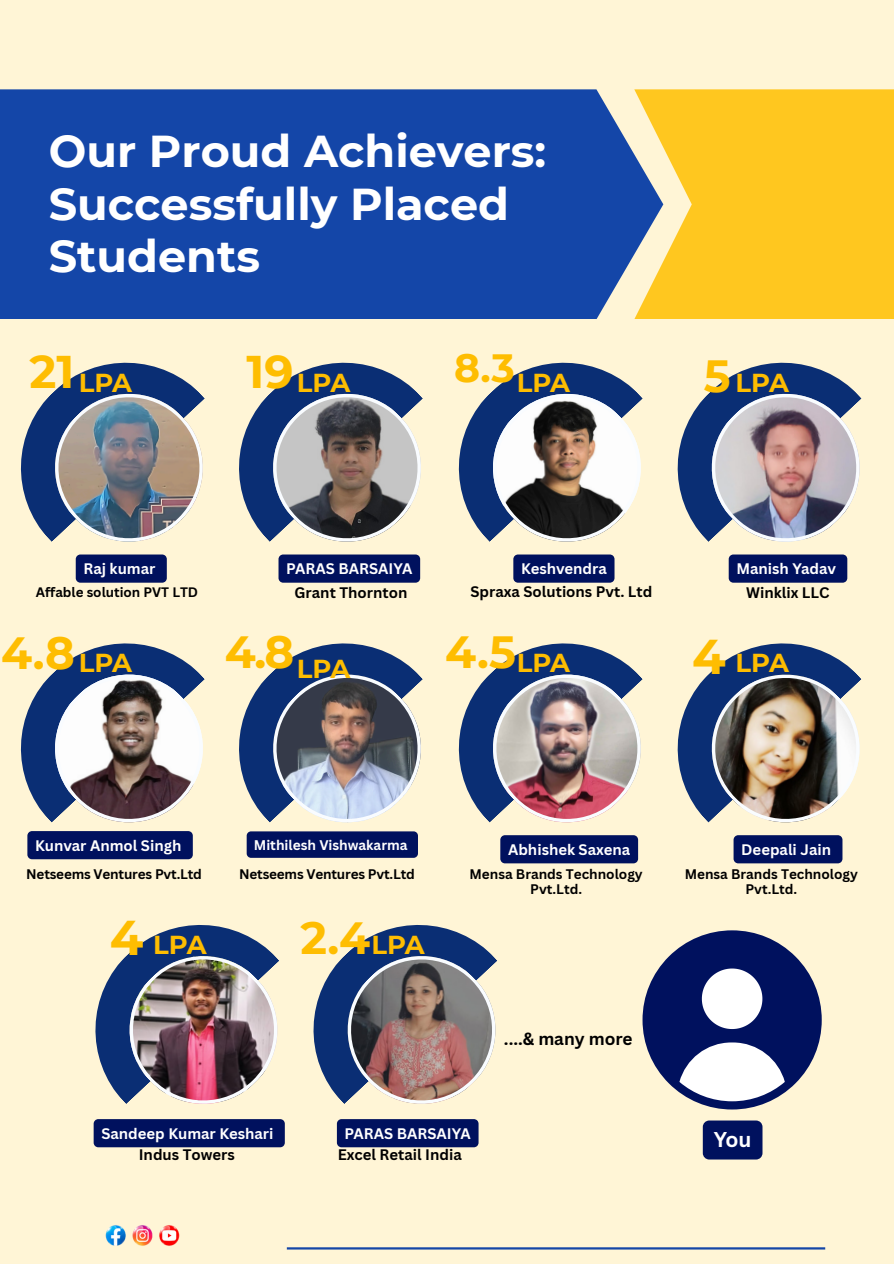
<style>
.page{position:relative;width:894px;height:1264px;background:#fff}
.page>*{position:absolute;margin:0;border:0;box-sizing:border-box;transform-origin:0 0}
.t1{font:700 48.75px "Montserrat";color:#febd01}
.t2{font:700 45.75px "Montserrat";color:#febd01}
.t3{font:700 45px "Montserrat";color:#febd01}
.t4{font:700 44.55px/52.7px "Montserrat";color:#fff}
.t5{font:700 39.3px "Montserrat";color:#febd01}
.t6{font:700 25.95px "Montserrat";letter-spacing:-.025em;color:#febd01}
.t7{font:700 20.85px "Canva Sans";color:#fff}
.t8{font:700 17.1px "Canva Sans";color:#000}
.t9{font:700 14.85px "Canva Sans";color:#fff}
.t10{font:700 14.85px "Canva Sans";color:#000}
.t11{font:700 13.65px "Canva Sans";color:#fff}
.t12{font:700 13.5px/14.7px "Canva Sans";color:#000;text-align:center}
.t13{font:700 13.35px "Canva Sans";color:#000}
</style>
<div class="page">
<div style="left:0;top:0;width:893px;height:1263px;background:#fff5d6"></div>
<div style="left:0;top:89px;width:634px;height:230px;background:#1446a8"></div>
<div style="left:634px;top:89px;width:259px;height:230px;background:#ffc71f"></div>
<hr style="left:287px;top:1247px;width:538px;height:2px;background:#1446a8">
<img style="left:105px;top:1225px;width:75px;height:21px">
<svg style="left:20px;top:362px;width:172px;height:170px;fill:#0a2e74"></svg>
<svg style="left:43px;top:393px;width:122px;height:190px"></svg>
<svg style="left:239px;top:362px;width:171px;height:170px;fill:#0a2e74"></svg>
<svg style="left:261px;top:393px;width:157px;height:190px"></svg>
<svg style="left:266px;top:386px;width:157px;height:196px"></svg>
<svg style="left:458px;top:362px;width:172px;height:169px;fill:#0a2e74"></svg>
<svg style="left:480px;top:393px;width:132px;height:190px"></svg>
<svg style="left:677px;top:362px;width:172px;height:169px;fill:#0a2e74"></svg>
<svg style="left:699px;top:393px;width:146px;height:190px"></svg>
<svg style="left:20px;top:643px;width:172px;height:217px"></svg>
<svg style="left:239px;top:643px;width:171px;height:215px"></svg>
<svg style="left:261px;top:674px;width:157px;height:184px"></svg>
<svg style="left:266px;top:667px;width:157px;height:162px;background:#7f8493"></svg>
<svg style="left:458px;top:643px;width:172px;height:169px;fill:#0a2e74"></svg>
<svg style="left:480px;top:674px;width:159px;height:190px"></svg>
<img style="left:485px;top:667px;width:158px;height:162px">
<svg style="left:677px;top:643px;width:172px;height:169px;fill:#0a2e74"></svg>
<svg style="left:699px;top:674px;width:144px;height:190px"></svg>
<img style="left:704px;top:667px;width:158px;height:162px">
<svg style="left:704px;top:386px;width:158px;height:196px"></svg>
<img style="left:48px;top:386px;width:157px;height:196px">
<svg style="left:485px;top:386px;width:158px;height:196px"></svg>
<svg style="left:27px;top:667px;width:178px;height:192px"></svg>
<div style="left:246px;top:831px;width:172px;height:26px;background:#00115e;border-radius:4px"></div>
<div style="left:500px;top:835px;width:138px;height:28px;background:#00115e"></div>
<div style="left:733px;top:835px;width:109px;height:28px;background:#00115e"></div>
<svg style="left:93px;top:925px;width:173px;height:219px"></svg>
<svg style="left:117px;top:955px;width:165px;height:193px"></svg>
<img style="left:122px;top:948px;width:160px;height:163px">
<svg style="left:313px;top:925px;width:171px;height:168px;fill:#0a2e74"></svg>
<svg style="left:335px;top:955px;width:144px;height:193px"></svg>
<svg style="left:340px;top:948px;width:157px;height:163px;background:#887d83"></svg>
<svg style="left:642px;top:930px;width:179px;height:179px"></svg>
<div style="left:94px;top:1119px;width:191px;height:28px;background:#00115e"></div>
<div style="left:337px;top:1119px;width:141px;height:28px;background:#00115e"></div>
<div style="left:702px;top:1120px;width:60px;height:39px;background:#00115e"></div>
<h3 class="t4" style="left:49px;top:125px;width:499px">Our Proud Achievers:<br>Successfully Placed<br>Students</h3>
<p class="t2" style="left:30px;top:344px;width:46px">21</p>
<p class="t6" style="left:79px;top:366px;width:55px">LPA</p>
<h3 class="t2" style="left:246px;top:344px;width:49px">19</h3>
<p class="t6" style="left:297px;top:366px;width:55px">LPA</p>
<p class="t5" style="left:454px;top:344px;width:62px">8.3</p>
<p class="t6" style="left:516px;top:366px;width:55px">LPA</p>
<h2 class="t3" style="left:703px;top:348px;width:28px">5</h2>
<h3 class="t6" style="left:735px;top:366px;width:55px">LPA</h3>
<p class="t9" style="left:83px;top:558px;width:73px">Raj kumar</p>
<p class="t13" style="left:36px;top:582px;width:164px">Affable solution PVT LTD</p>
<p class="t9" style="left:736px;top:558px;width:101px">Manish Yadav</p>
<p class="t9" style="left:521px;top:558px;width:87px">Keshvendra</p>
<p class="t9" style="left:286px;top:558px;width:128px">PARAS BARSAIYA</p>
<h3 class="t10" style="left:294px;top:581px;width:114px">Grant Thornton</h3>
<p class="t10" style="left:470px;top:581px;width:183px">Spraxa Solutions Pvt. Ltd</p>
<h6 class="t10" style="left:746px;top:581px;width:85px">Winklix LLC</h6>
<p class="t3" style="left:1px;top:625px;width:75px">4.8</p>
<h1 class="t6" style="left:79px;top:647px;width:55px">LPA</h1>
<p class="t3" style="left:225px;top:624px;width:71px">4.8</p>
<p class="t6" style="left:297px;top:652px;width:55px">LPA</p>
<h1 class="t3" style="left:445px;top:624px;width:72px">4.5</h1>
<h3 class="t6" style="left:516px;top:647px;width:55px">LPA</h3>
<p class="t1" style="left:691px;top:626px;width:35px">4</p>
<h1 class="t6" style="left:735px;top:647px;width:55px">LPA</h1>
<h3 class="t9" style="left:35px;top:834px;width:148px">Kunvar Anmol Singh</h3>
<h1 class="t11" style="left:254px;top:835px;width:155px">Mithilesh Vishwakarma</h1>
<p class="t9" style="left:508px;top:839px;width:124px">Abhishek Saxena</p>
<h3 class="t9" style="left:741px;top:839px;width:91px">Deepali Jain</h3>
<p class="t12" style="left:26px;top:866px;width:177px">Netseems Ventures Pvt.Ltd</p>
<p class="t12" style="left:239px;top:866px;width:177px">Netseems Ventures Pvt.Ltd</p>
<h3 class="t12" style="left:684px;top:866px;width:175px">Mensa Brands Technology<br>Pvt.Ltd.</h3>
<p class="t1" style="left:110px;top:908px;width:35px">4</p>
<p class="t12" style="left:469px;top:866px;width:175px">Mensa Brands Technology<br>Pvt.Ltd.</p>
<p class="t3" style="left:300px;top:910px;width:71px">2.4</p>
<p class="t6" style="left:153px;top:928px;width:55px">LPA</p>
<p class="t6" style="left:371px;top:928px;width:55px">LPA</p>
<p class="t9" style="left:101px;top:1122px;width:174px">Sandeep Kumar Keshari</p>
<p class="t10" style="left:139px;top:1143px;width:98px">Indus Towers</p>
<p class="t9" style="left:344px;top:1122px;width:128px">PARAS BARSAIYA</p>
<p class="t10" style="left:337px;top:1143px;width:126px">Excel Retail India</p>
<p class="t8" style="left:504px;top:1026px;width:130px">....&amp; many more</p>
<h3 class="t7" style="left:713px;top:1125px;width:39px">You</h3>
</div>
